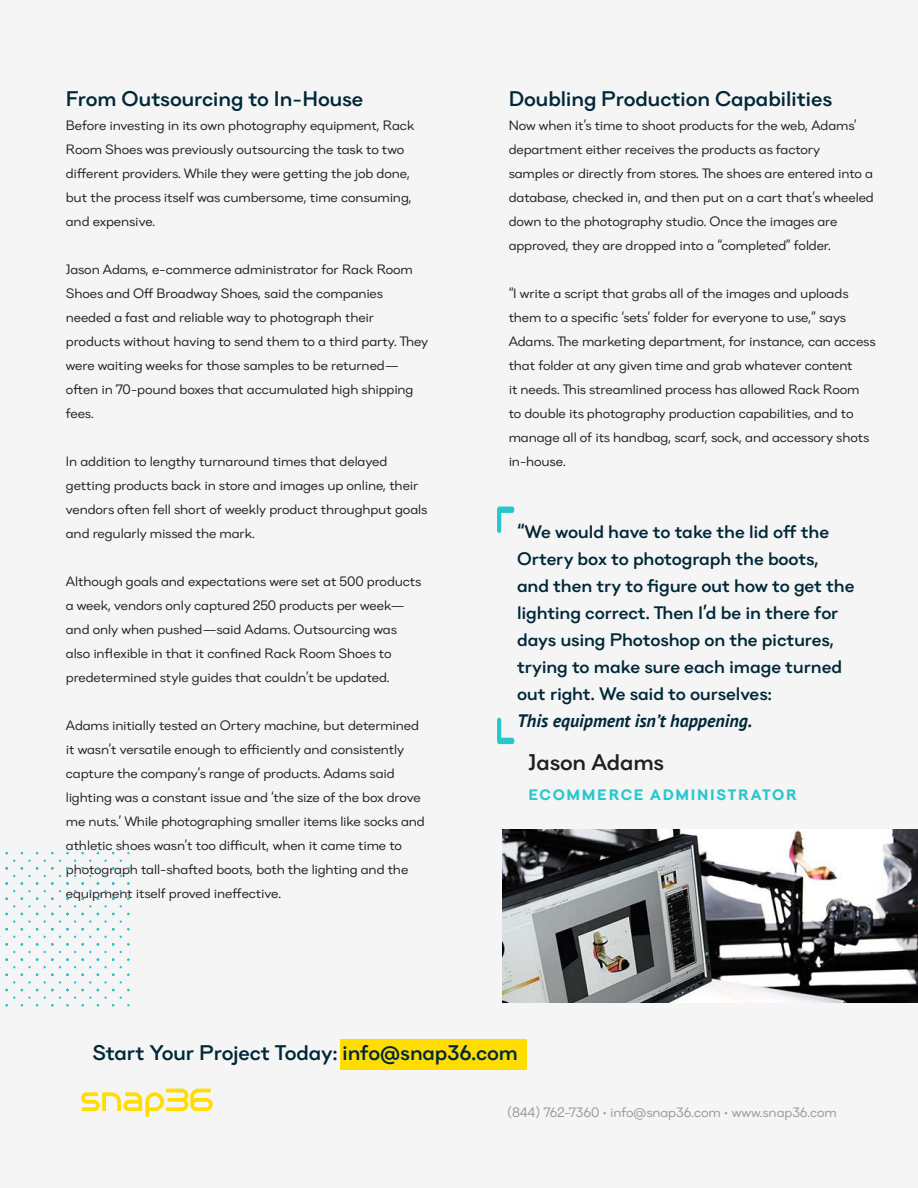
<style>
.page{position:relative;width:918px;height:1188px;background:#f5f5f6}
.page>*{position:absolute;margin:0;border:0;box-sizing:border-box;transform-origin:0 0}
.t1{font:500 22.5px "Danzza";letter-spacing:-.01em;color:#221f1f}
.t2{font:500 21px "Danzza";letter-spacing:-.01em;color:#002838}
.t3{font:500 18px/27px "Danzza";letter-spacing:-.01em;color:#002838}
.t4{font:italic 700 18px "PT Sans";color:#002838}
.t5{font:700 15px "Danzza";letter-spacing:.11em;color:#29c7cc}
.t6{font:13.5px/24px "Danzza";letter-spacing:-.01em;color:#221f1f}
.t7{font:13.5px "Danzza";letter-spacing:-.005em;color:#999}
</style>
<div class="page">
<svg style="left:120px;top:974px;width:10px;height:32px"></svg>
<svg style="left:82px;top:974px;width:32px;height:32px"></svg>
<svg style="left:44px;top:974px;width:32px;height:32px"></svg>
<svg style="left:21px;top:974px;width:17px;height:32px"></svg>
<svg style="left:0;top:974px;width:15px;height:32px"></svg>
<svg style="left:120px;top:936px;width:10px;height:32px"></svg>
<svg style="left:82px;top:936px;width:32px;height:32px"></svg>
<svg style="left:44px;top:936px;width:32px;height:32px"></svg>
<svg style="left:21px;top:936px;width:17px;height:32px"></svg>
<svg style="left:0;top:936px;width:15px;height:32px"></svg>
<svg style="left:120px;top:898px;width:10px;height:32px"></svg>
<svg style="left:82px;top:898px;width:32px;height:32px"></svg>
<svg style="left:44px;top:898px;width:32px;height:32px"></svg>
<svg style="left:21px;top:898px;width:17px;height:32px"></svg>
<svg style="left:0;top:898px;width:15px;height:32px"></svg>
<svg style="left:120px;top:860px;width:10px;height:32px"></svg>
<svg style="left:82px;top:860px;width:32px;height:32px"></svg>
<svg style="left:44px;top:860px;width:32px;height:32px"></svg>
<svg style="left:21px;top:860px;width:17px;height:32px"></svg>
<svg style="left:0;top:860px;width:15px;height:32px"></svg>
<svg style="left:81px;top:1089px;width:132px;height:28px"></svg>
<svg style="left:497px;top:718px;width:17px;height:26px"></svg>
<svg style="left:497px;top:507px;width:17px;height:26px"></svg>
<div style="left:341px;top:1039px;width:186px;height:30px;background:#fd0"></div>
<img style="left:502px;top:829px;width:415px;height:173px">
<h2 class="t2" style="left:66px;top:89px;width:299px">From Outsourcing to In-House</h2>
<p class="t6" style="left:66px;top:114px;width:350px">Before investing in its own photography equipment, Rack Room Shoes was previously outsourcing the task to two different providers. While they were getting the job done, but the process itself was cumbersome, time consuming, and expensive.</p>
<p class="t6" style="left:66px;top:258px;width:364px">Jason Adams, e-commerce administrator for Rack Room Shoes and Off Broadway Shoes, said the companies needed a fast and reliable way to photograph their products without having to send them to a third party. They were waiting weeks for those samples to be returned— often in 70-pound boxes that accumulated high shipping fees.</p>
<p class="t6" style="left:66px;top:450px;width:363px">In addition to lengthy turnaround times that delayed getting products back in store and images up online, their vendors often fell short of weekly product throughput goals and regularly missed the mark.</p>
<p class="t6" style="left:66px;top:570px;width:357px">Although goals and expectations were set at 500 products a week, vendors only captured 250 products per week— and only when pushed—said Adams. Outsourcing was also inflexible in that it confined Rack Room Shoes to predetermined style guides that couldn’t be updated.</p>
<p class="t6" style="left:66px;top:714px;width:360px">Adams initially tested an Ortery machine, but determined it wasn’t versatile enough to efficiently and consistently capture the company’s range of products. Adams said lighting was a constant issue and ‘the size of the box drove me nuts.’ While photographing smaller items like socks and athletic shoes wasn’t too difficult, when it came time to photograph tall-shafted boots, both the lighting and the equipment itself proved ineffective.</p>
<h2 class="t2" style="left:509px;top:89px;width:325px">Doubling Production Capabilities</h2>
<p class="t6" style="left:509px;top:115px;width:367px">Now when it’s time to shoot products for the web, Adams’ department either receives the products as factory samples or directly from stores. The shoes are entered into a database, checked in, and then put on a cart that’s wheeled down to the photography studio. Once the images are approved, they are dropped into a “completed” folder.</p>
<p class="t6" style="left:509px;top:283px;width:368px">“I write a script that grabs all of the images and uploads them to a specific ‘sets’ folder for everyone to use,” says Adams. The marketing department, for instance, can access that folder at any given time and grab whatever content<br>it needs. This streamlined process has allowed Rack Room to double its photography production capabilities, and to manage all of its handbag, scarf, sock, and accessory shots in-house.</p>
<p class="t3" style="left:517px;top:519px;width:339px">“We would have to take the lid off the Ortery box to photograph the boots, and then try to figure out how to get the lighting correct. Then I’d be in there for days using Photoshop on the pictures, trying to make sure each image turned out right. We said to ourselves:</p>
<h3 class="t4" style="left:517px;top:714px;width:237px">This equipment isn’t happening.</h3>
<h1 class="t1" style="left:528px;top:752px;width:137px">Jason Adams</h1>
<p class="t5" style="left:528px;top:790px;width:270px">ECOMMERCE ADMINISTRATOR</p>
<h2 class="t2" style="left:93px;top:1043px;width:427px">Start Your Project Today: info@snap36.com</h2>
<p class="t7" style="left:507px;top:1106px;width:332px">(844) 762-7360 • info@snap36.com • www.snap36.com</p>
</div>
